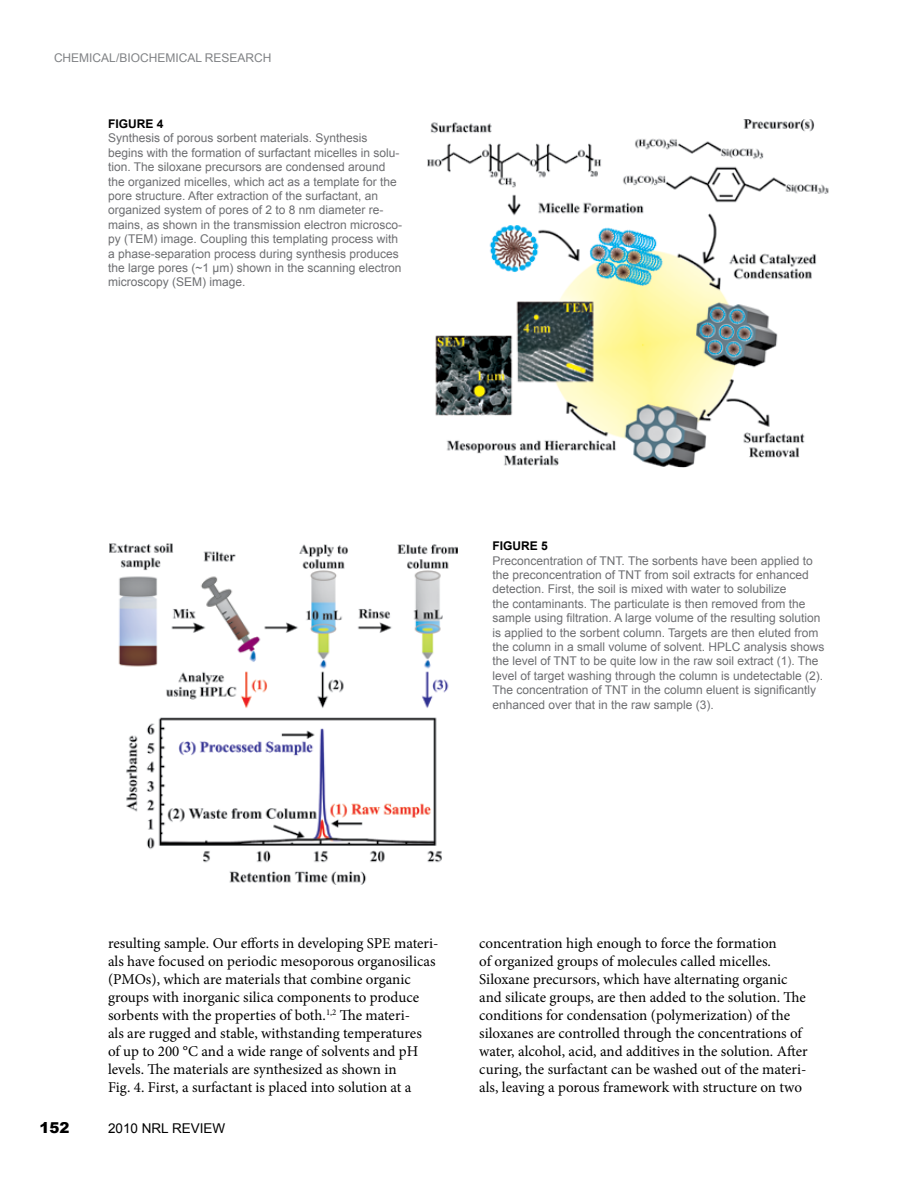
<style>
.page{position:relative;width:918px;height:1188px;background:#fff}
.page>*{position:absolute;margin:0;border:0;box-sizing:border-box;transform-origin:0 0}
.t1{font:15px/18px "Minion Pro";color:#000}
.t2{font:900 15px "Arial";color:#000}
.t3{font:13.5px "Arial";color:#000}
.t4{font:12px/14.4px "Arial";color:#6d6e71}
.t5{font:12px "Arial";color:#808285}
.t6{font:700 12px "Arial";color:#000}
</style>
<div class="page">
<svg style="left:427px;top:119px;width:402px;height:349px"></svg>
<svg style="left:109px;top:543px;width:349px;height:342px"></svg>
<p class="t5" style="left:54px;top:50px;width:219px">CHEMICAL/BIOCHEMICAL RESEARCH</p>
<p class="t6" style="left:108px;top:116px;width:16px">FIGURE</p>
<p class="t6" style="left:157px;top:116px;width:8px">4</p>
<p class="t4" style="left:108px;top:131px;width:296px">Synthesis of porous sorbent materials. Synthesis begins with the formation of surfactant micelles in solu&shy;tion. The siloxane precursors are condensed around the organized micelles, which act as a template for the pore structure. After extraction of the surfactant, an organized system of pores of 2 to 8 nm diameter re&shy;mains, as shown in the transmission electron microsco&shy;py (TEM) image. Coupling this templating process with a phase-separation process during synthesis produces the large pores (~1 μm) shown in the scanning electron microscopy (SEM) image.</p>
<p class="t6" style="left:492px;top:538px;width:16px">FIGURE</p>
<p class="t6" style="left:541px;top:538px;width:8px">5</p>
<p class="t4" style="left:492px;top:553px;width:334px">Preconcentration of TNT. The sorbents have been applied to the preconcentration of TNT from soil extracts for enhanced detection. First, the soil is mixed with water to solubilize<br>the contaminants. The particulate is then removed from the sample using filtration. A large volume of the resulting solution is applied to the sorbent column. Targets are then eluted from the column in a small volume of solvent. HPLC analysis shows the level of TNT to be quite low in the raw soil extract (1). The level of target washing through the column is undetectable (2).<br>The concentration of TNT in the column eluent is significantly enhanced over that in the raw sample (3).</p>
<p class="t1" style="left:108px;top:934px;width:332px">resulting sample. Our efforts in developing SPE materi&shy;als have focused on periodic mesoporous organosilicas (PMOs), which are materials that combine organic groups with inorganic silica components to produce sorbents with the properties of both.<sup>1,2</sup> The materi-<br>als are rugged and stable, withstanding temperatures<br>of up to 200 °C and a wide range of solvents and pH levels. The materials are synthesized as shown in<br>Fig. 4. First, a surfactant is placed into solution at a</p>
<p class="t1" style="left:479px;top:934px;width:330px">concentration high enough to force the formation<br>of organized groups of molecules called micelles.<br>Siloxane precursors, which have alternating organic and silicate groups, are then added to the solution. The conditions for condensation (polymerization) of the siloxanes are controlled through the concentrations of water, alcohol, acid, and additives in the solution. After curing, the surfactant can be washed out of the materi&shy;als, leaving a porous framework with structure on two</p>
<p class="t2" style="left:40px;top:1117px;width:32px">152</p>
<p class="t3" style="left:108px;top:1119px;width:119px">2010 NRL REVIEW</p>
</div>
